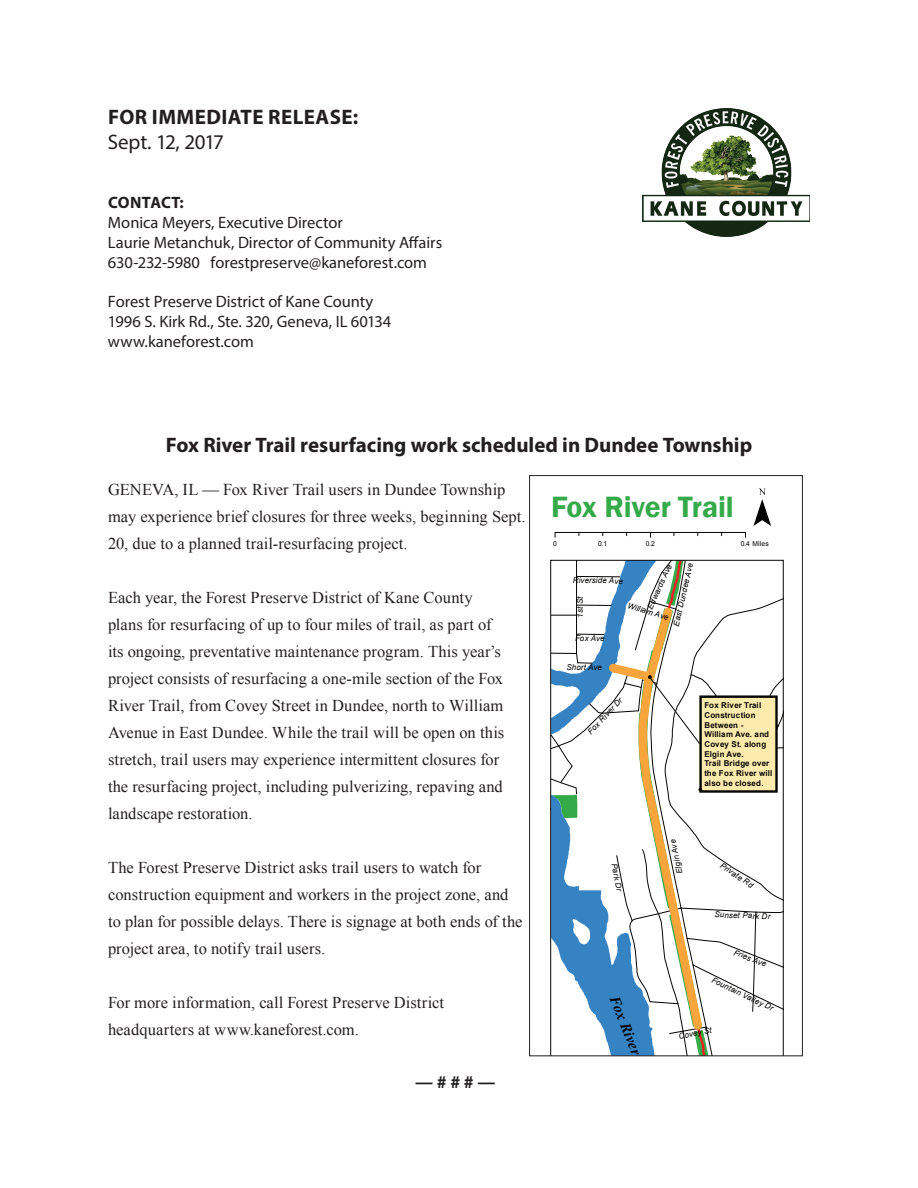
<style>
.page{position:relative;width:918px;height:1188px;background:#fff}
.page>*{position:absolute;margin:0;border:0;box-sizing:border-box;transform-origin:0 0}
.t1{font:600 30.3px "Franklin Gothic";letter-spacing:-.005em;color:#35aa49}
.t2{font:700 21px "Myriad Pro";color:#231f20}
.t3{font:700 21px "Myriad Pro";letter-spacing:.02em;color:#231f20}
.t4{font:21px "Myriad Pro";letter-spacing:-.02em;color:#231f20}
.t5{font:700 18px "Myriad Pro";color:#231f20}
.t6{font:16.5px/27px "Times New Roman";color:#231f20}
.t7{font:16.5px/19.8px "Myriad Pro";letter-spacing:-.005em;color:#231f20}
.t8{font:700 16.5px "Myriad Pro";letter-spacing:.01em;color:#231f20}
.t9{font:italic 700 14.7px "Times New Roman";color:#040503}
.t10{font:700 8.1px/9.8px "Arial";letter-spacing:.02em;color:#040503}
.t11{font:italic 8.1px "Arial";color:#040503}
.t12{font:italic 7.95px "Arial";color:#040503}
.t13{font:6.9px "Arial";letter-spacing:.015em;color:#040503}
.s1{font-family:"ESRI North";font-weight:400;font-size:54.45px;color:#040503}
</style>
<div class="page">
<img style="left:643px;top:108px;width:167px;height:129px">
<svg style="left:550px;top:559px;width:234px;height:495px"></svg>
<hr style="left:555px;top:532px;width:190px;height:1px;background:#040503">
<div style="left:529px;top:475px;width:274px;height:581px;border:1px solid #231f20"></div>
<p class="t3" style="left:108px;top:103px;width:252px">FOR IMMEDIATE RELEASE:</p>
<p class="t4" style="left:108px;top:129px;width:118px">Sept. 12, 2017</p>
<p class="t8" style="left:108px;top:192px;width:77px">CONTACT:</p>
<p class="t7" style="left:108px;top:212px;width:336px">Monica Meyers, Executive Director<br>Laurie Metanchuk, Director of Community Affairs<br>630-232-5980 forestpreserve@kaneforest.com</p>
<p class="t7" style="left:108px;top:292px;width:285px">Forest Preserve District of Kane County<br>1996 S. Kirk Rd., Ste. 320, Geneva, IL 60134 www.kaneforest.com</p>
<p class="t2" style="left:166px;top:431px;width:588px">Fox River Trail resurfacing work scheduled in Dundee Township</p>
<p class="t6" style="left:108px;top:476px;width:419px">GENEVA, IL — Fox River Trail users in Dundee Township may experience brief closures for three weeks, beginning Sept.<br>20, due to a planned trail-resurfacing project.</p>
<p class="t6" style="left:108px;top:584px;width:398px">Each year, the Forest Preserve District of Kane County plans for resurfacing of up to four miles of trail, as part of its ongoing, preventative maintenance program. This year’s project consists of resurfacing a one-mile section of the Fox River Trail, from Covey Street in Dundee, north to William Avenue in East Dundee. While the trail will be open on this stretch, trail users may experience intermittent closures for the resurfacing project, including pulverizing, repaving and landscape restoration.</p>
<p class="t6" style="left:108px;top:854px;width:416px">The Forest Preserve District asks trail users to watch for construction equipment and workers in the project zone, and to plan for possible delays. There is signage at both ends of the project area, to notify trail users.</p>
<p class="t6" style="left:108px;top:989px;width:338px">For more information, call Forest Preserve District headquarters at www.kaneforest.com.</p>
<p class="t5" style="left:415px;top:1070px;width:82px">— # # # —</p>
<h1 class="t1" style="left:551px;top:488px;width:222px">Fox River Trail <span class="s1">¯</span></h1>
<p class="t13" style="left:553px;top:539px;width:5px">0</p>
<p class="t13" style="left:598px;top:539px;width:11px">0.1</p>
<p class="t13" style="left:646px;top:539px;width:11px">0.2</p>
<p class="t13" style="left:741px;top:539px;width:30px">0.4 Miles</p>
<p class="t12" style="left:645px;top:606px;width:50px;rotate:-65deg">Edwards Ave</p>
<p class="t12" style="left:671px;top:625px;width:66px;rotate:-77deg">East Dundee Ave</p>
<p class="t11" style="left:573px;top:575px;width:52px;rotate:1deg">Riverside Ave</p>
<p class="t12" style="left:575px;top:618px;width:23px;rotate:-90deg">1st St</p>
<p class="t11" style="left:629px;top:601px;width:44px;rotate:16deg">William Ave</p>
<p class="t11" style="left:575px;top:633px;width:31px;rotate:1deg">Fox Ave</p>
<p class="t11" style="left:567px;top:661px;width:37px;rotate:1deg">Short Ave</p>
<p class="t12" style="left:586px;top:729px;width:48px;rotate:-47deg">Fox River Dr</p>
<p class="t10" style="left:705px;top:701px;width:69px">Fox River Trail<br>Construction<br>Between -<br>William Ave. and<br>Covey St. along<br>Elgin Ave.<br>Trail Bridge over the Fox River will also be closed.</p>
<p class="t12" style="left:675px;top:874px;width:36px;rotate:-102deg">E gl ni Ave</p>
<p class="t11" style="left:724px;top:860px;width:40px;rotate:34deg">Private Rd</p>
<p class="t12" style="left:619px;top:863px;width:30px;rotate:79deg">Park Dr</p>
<p class="t11" style="left:715px;top:909px;width:57px;rotate:2deg">Sunset Park Dr</p>
<p class="t11" style="left:736px;top:947px;width:36px;rotate:21deg">Fries Ave</p>
<p class="t11" style="left:715px;top:974px;width:69px;rotate:26deg">Fountain Valley Dr</p>
<p class="t9" style="left:623px;top:992px;width:64px;rotate:68deg">Fox River</p>
<p class="t11" style="left:678px;top:1031px;width:35px;rotate:-10deg">Covey St</p>
</div>
